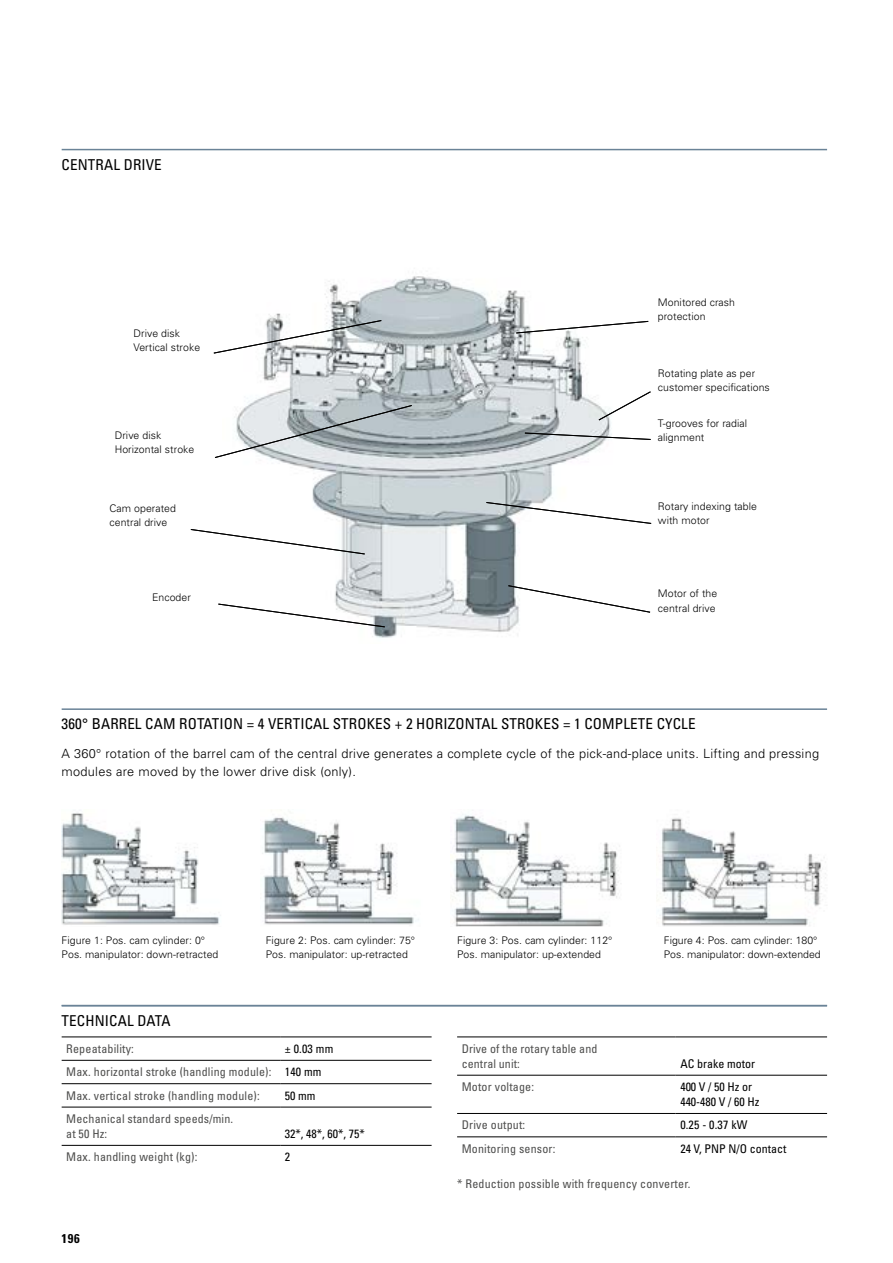
<style>
.page{position:relative;width:893px;height:1263px;background:#fff}
.page>*{position:absolute;margin:0;border:0;box-sizing:border-box;transform-origin:0 0}
.t1{font:condensed 15px "Univers";letter-spacing:.01em;color:#000}
.t2{font:300 12.75px/18px "Univers";letter-spacing:.02em;color:#000}
.t3{font:700 condensed 12.75px "Univers";color:#000}
.t4{font:condensed 12px/23.4px "Univers";letter-spacing:.015em;color:#4e4e4d}
.t5{font:condensed 12px/15px "Univers";color:#000}
.t6{font:300 10.5px/14.2px "Univers";letter-spacing:.005em;color:#000}
.s1{color:#000}
</style>
<div class="page">
<img style="left:62px;top:813px;width:159px;height:112px">
<img style="left:452px;top:814px;width:168px;height:113px">
<img style="left:657px;top:818px;width:169px;height:108px">
<img style="left:262px;top:817px;width:157px;height:108px">
<img style="left:247px;top:276px;width:364px;height:362px">
<hr style="left:62px;top:1037px;width:218px;height:1px;background:#000">
<hr style="left:280px;top:1037px;width:152px;height:1px;background:#000">
<hr style="left:62px;top:1060px;width:218px;height:1px;background:#000">
<hr style="left:280px;top:1060px;width:152px;height:1px;background:#000">
<hr style="left:62px;top:1083px;width:218px;height:1px;background:#000">
<hr style="left:280px;top:1083px;width:152px;height:1px;background:#000">
<hr style="left:62px;top:1107px;width:218px;height:1px;background:#000">
<hr style="left:280px;top:1107px;width:152px;height:1px;background:#000">
<hr style="left:62px;top:1145px;width:218px;height:1px;background:#000">
<hr style="left:280px;top:1145px;width:152px;height:1px;background:#000">
<hr style="left:457px;top:1037px;width:219px;height:1px;background:#000">
<hr style="left:676px;top:1037px;width:151px;height:1px;background:#000">
<hr style="left:457px;top:1075px;width:219px;height:1px;background:#000">
<hr style="left:676px;top:1075px;width:151px;height:1px;background:#000">
<hr style="left:457px;top:1113px;width:219px;height:1px;background:#000">
<hr style="left:676px;top:1113px;width:151px;height:1px;background:#000">
<hr style="left:457px;top:1136px;width:219px;height:1px;background:#000">
<hr style="left:676px;top:1136px;width:151px;height:1px;background:#000">
<hr style="left:62px;top:708px;width:765px;height:2px;background:#6a8397">
<hr style="left:62px;top:149px;width:765px;height:1px;background:#6a8397">
<svg style="left:507px;top:585px;width:144px;height:28px"></svg>
<svg style="left:486px;top:502px;width:166px;height:22px"></svg>
<svg style="left:524px;top:432px;width:127px;height:8px"></svg>
<svg style="left:598px;top:391px;width:53px;height:30px"></svg>
<svg style="left:515px;top:321px;width:134px;height:13px"></svg>
<svg style="left:213px;top:320px;width:169px;height:34px"></svg>
<svg style="left:214px;top:405px;width:199px;height:53px;background:#bec5c8"></svg>
<svg style="left:190px;top:529px;width:175px;height:26px"></svg>
<svg style="left:218px;top:603px;width:168px;height:25px"></svg>
<hr style="left:62px;top:1005px;width:765px;height:1px;background:#6a8397">
<h1 class="t1" style="left:62px;top:155px;width:102px">CENTRAL DRIVE</h1>
<p class="t6" style="left:134px;top:326px;width:68px">Drive disk<br>Vertical stroke</p>
<p class="t6" style="left:115px;top:428px;width:81px">Drive disk<br>Horizontal stroke</p>
<p class="t6" style="left:109px;top:501px;width:68px">Cam operated central drive</p>
<p class="t6" style="left:152px;top:590px;width:40px">Encoder</p>
<p class="t6" style="left:658px;top:295px;width:79px">Monitored crash protection</p>
<p class="t6" style="left:658px;top:365px;width:114px">Rotating plate as per customer specifications</p>
<p class="t6" style="left:658px;top:416px;width:91px">T-grooves for radial alignment</p>
<p class="t6" style="left:658px;top:498px;width:101px">Rotary indexing table with motor</p>
<p class="t6" style="left:658px;top:586px;width:61px">Motor of the central drive</p>
<h1 class="t1" style="left:62px;top:715px;width:635px">360° BARREL CAM ROTATION = 4 VERTICAL STROKES + 2 HORIZONTAL STROKES = 1 COMPLETE CYCLE</h1>
<p class="t2" style="left:62px;top:744px;width:759px">A 360° rotation of the barrel cam of the central drive generates a complete cycle of the pick-and-place units. Lifting and pressing modules are moved by the lower drive disk (only).</p>
<p class="t6" style="left:62px;top:932px;width:158px">Figure 1: Pos. cam cylinder: 0°<br>Pos. manipulator: down-retracted</p>
<p class="t6" style="left:266px;top:932px;width:151px">Figure 2: Pos. cam cylinder: 75°<br>Pos. manipulator: up-retracted</p>
<p class="t6" style="left:457px;top:932px;width:157px">Figure 3: Pos. cam cylinder: 112°<br>Pos. manipulator: up-extended</p>
<p class="t6" style="left:664px;top:932px;width:158px">Figure 4: Pos. cam cylinder: 180°<br>Pos. manipulator: down-extended</p>
<h1 class="t1" style="left:62px;top:1011px;width:110px">TECHNICAL DATA</h1>
<p class="t4" style="left:66px;top:1037px;width:69px">Repeatability:</p>
<p class="t4" style="left:66px;top:1037px;width:269px;text-indent:219px"><span class="s1">± 0.03 mm<br></span>Max. horizontal stroke (handling module): <span class="s1">140 mm<br></span>Max. vertical stroke (handling module):</p>
<p class="t5" style="left:285px;top:1088px;width:32px">50 mm</p>
<p class="t4" style="left:66px;top:1111px;width:168px;line-height:15px">Mechanical standard speeds/min. at 50 Hz:</p>
<p class="t5" style="left:285px;top:1126px;width:81px">32*, 48*, 60*, 75*</p>
<p class="t4" style="left:66px;top:1145px;width:133px">Max. handling weight (kg):</p>
<p class="t5" style="left:285px;top:1149px;width:7px">2</p>
<p class="t3" style="left:62px;top:1231px;width:20px">196</p>
<p class="t4" style="left:462px;top:1041px;width:137px;line-height:15px">Drive of the rotary table and central unit:</p>
<p class="t5" style="left:680px;top:1056px;width:76px">AC brake motor</p>
<p class="t4" style="left:462px;top:1075px;width:74px">Motor voltage:</p>
<p class="t5" style="left:680px;top:1079px;width:81px">400 V / 50 Hz or<br>440-480 V / 60 Hz</p>
<p class="t4" style="left:462px;top:1113px;width:65px">Drive output:</p>
<p class="t5" style="left:680px;top:1117px;width:69px">0.25 - 0.37 kW</p>
<p class="t4" style="left:462px;top:1137px;width:95px">Monitoring sensor:</p>
<p class="t5" style="left:680px;top:1141px;width:108px">24 V, PNP N/O contact</p>
<p class="t4" style="left:457px;top:1172px;width:235px">* Reduction possible with frequency converter.</p>
</div>
